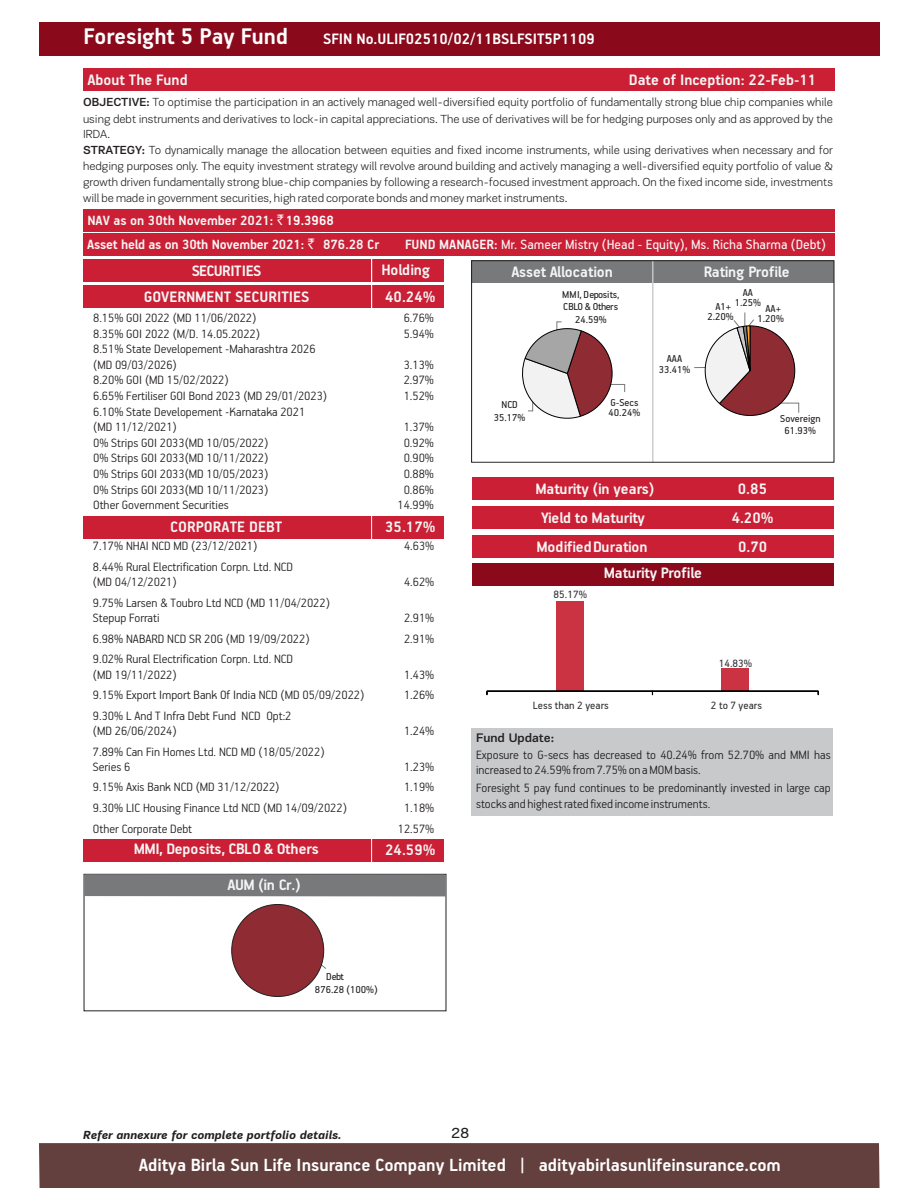
<style>
.page{position:relative;width:918px;height:1188px;background:#fff}
.page>*{position:absolute;margin:0;border:0;box-sizing:border-box;transform-origin:0 0}
.t1{font:700 25.35px "PF Handbook Pro";color:#fff}
.t2{font:700 19.8px "PF Handbook Pro";color:#fff}
.t3{font:700 16.95px "PF Handbook Pro";color:#f5f5f5}
.t4{font:700 16.95px "PF Handbook Pro";letter-spacing:-.02em;color:#f5f5f5}
.t5{font:700 16.95px "PF Handbook Pro";color:#fff}
.t6{font:700 16.95px "PF Handbook Pro";letter-spacing:-.03em;color:#f5f5f5}
.t7{font:15.45px "PF Encore Sans Pro";color:#231f20}
.t8{font:700 15px/24.2px "PF Handbook Pro";color:#f5f5f5}
.t9{font:15px "PF Handbook Pro";color:#f5f5f5}
.t10{font:300 13.5px/15.3px "PF Handbook Pro";color:#231f20}
.t11{font:500 12.75px "PF Encore Sans Pro";color:#231f20}
.t12{font:300 12px/15.9px "PF Encore Sans Pro";color:#231f20}
.t13{font:italic 700 12px "PF Encore Sans Pro";color:#231f20}
.t14{font:11.85px "PF Handbook Pro";color:#333}
.t15{font:11.25px/10.1px "PF Handbook Pro";color:#231f20;text-align:center}
.t16{font:11.25px/12.8px "PF Handbook Pro";letter-spacing:-.03em;color:#231f20;text-align:center}
.s1{font-weight:500}
.s2{font-family:"Rupee";font-weight:400}
.s3{color:#fff}
.s4{font-weight:700}
</style>
<div class="page">
<div style="left:39px;top:22px;width:841px;height:33px;background:#8a0a1c"></div>
<div style="left:83px;top:286px;width:361px;height:22px;background:#ca1f35"></div>
<div style="left:83px;top:259px;width:361px;height:22px;background:#ca1f35"></div>
<div style="left:83px;top:68px;width:751px;height:23px;background:#ca1f35"></div>
<div style="left:83px;top:210px;width:751px;height:22px;background:#ca1f35"></div>
<div style="left:83px;top:234px;width:751px;height:22px;background:#ca1f35"></div>
<div style="left:39px;top:1143px;width:841px;height:45px;background:#63403d"></div>
<div style="left:472px;top:261px;width:362px;height:22px;background:#77797b"></div>
<hr style="left:652px;top:261px;width:1px;height:201px;background:#c7c9cb">
<div style="left:471px;top:260px;width:363px;height:203px;border:1px solid #231f20"></div>
<div style="left:472px;top:729px;width:361px;height:87px;background:#c7c9cb"></div>
<div style="left:472px;top:478px;width:362px;height:22px;background:#ca1f35"></div>
<div style="left:472px;top:507px;width:362px;height:22px;background:#ca1f35"></div>
<div style="left:472px;top:536px;width:362px;height:22px;background:#ca1f35"></div>
<div style="left:472px;top:563px;width:362px;height:22px;background:#8a0a1c"></div>
<div style="left:84px;top:874px;width:362px;height:22px;background:#77797b"></div>
<svg style="left:319px;top:962px;width:7px;height:9px"></svg>
<div style="left:231px;top:904px;width:93px;height:93px;background:#8f2b33;border:1px solid #231f20;border-radius:50%"></div>
<div style="left:83px;top:516px;width:360px;height:22px;background:#ca1f35"></div>
<div style="left:83px;top:839px;width:360px;height:22px;background:#ca1f35"></div>
<div style="left:722px;top:668px;width:27px;height:23px;background:#cc3342"></div>
<div style="left:556px;top:601px;width:28px;height:90px;background:#cc3342"></div>
<hr style="left:487px;top:691px;width:331px;height:1px;background:#000">
<hr style="left:371px;top:258px;width:1px;height:605px;background:#fff">
<svg style="left:522px;top:321px;width:103px;height:98px"></svg>
<svg style="left:694px;top:312px;width:105px;height:104px"></svg>
<h1 class="t1" style="left:84px;top:25px;width:206px">Foresight 5 Pay Fund</h1>
<p class="t5" style="left:323px;top:31px;width:273px">SFIN No.ULIF02510/02/11BSLFSIT5P1109</p>
<p class="t3" style="left:87px;top:72px;width:102px">About The Fund</p>
<p class="t3" style="left:629px;top:72px;width:189px">Date of Inception: 22-Feb-11</p>
<p class="t12" style="left:83px;top:96px;width:751px"><span class="s1">OBJECTIVE:</span> To optimise the participation in an actively managed well-diversified equity portfolio of fundamentally strong blue chip companies while using debt instruments and derivatives to lock-in capital appreciations. The use of derivatives will be for hedging purposes only and as approved by the IRDA.<br><span class="s1">STRATEGY:</span> To dynamically manage the allocation between equities and fixed income instruments, while using derivatives when necessary and for hedging purposes only. The equity investment strategy will revolve around building and actively managing a well-diversified equity portfolio of value &amp; growth driven fundamentally strong blue-chip companies by following a research-focused investment approach. On the fixed income side, investments will be made in government securities, high rated corporate bonds and money market instruments.</p>
<p class="t8" style="left:87px;top:209px;width:293px">NAV as on 30th November 2021: <span class="s2">`</span><span class="s3">19.3968<br></span>Asset held as on 30th November 2021: <span class="s2">`</span> 876.28 Cr</p>
<p class="t9" style="left:405px;top:237px;width:422px"><span class="s4">FUND MANAGER:</span> Mr. Sameer Mistry (Head - Equity), Ms. Richa Sharma (Debt)</p>
<p class="t6" style="left:192px;top:263px;width:71px">SECURITIES</p>
<p class="t3" style="left:382px;top:262px;width:50px">Holding</p>
<p class="t3" style="left:144px;top:289px;width:167px">GOVERNMENT SECURITIES</p>
<p class="t3" style="left:385px;top:289px;width:52px">40.24%</p>
<p class="t10" style="left:93px;top:311px;width:165px">8.15% GOI 2022 (MD 11/06/2022)</p>
<p class="t10" style="left:404px;top:311px;width:32px">6.76%</p>
<p class="t10" style="left:93px;top:327px;width:168px">8.35% GOI 2022 (M/D. 14.05.2022)</p>
<p class="t10" style="left:404px;top:327px;width:32px">5.94%</p>
<p class="t10" style="left:93px;top:342px;width:224px">8.51% State Developement -Maharashtra 2026 (MD 09/03/2026)</p>
<p class="t10" style="left:404px;top:358px;width:32px">3.13%</p>
<p class="t10" style="left:93px;top:373px;width:137px">8.20% GOI (MD 15/02/2022)</p>
<p class="t10" style="left:404px;top:373px;width:32px">2.97%</p>
<p class="t10" style="left:93px;top:389px;width:235px">6.65% Fertiliser GOI Bond 2023 (MD 29/01/2023)</p>
<p class="t10" style="left:404px;top:389px;width:32px">1.52%</p>
<p class="t10" style="left:93px;top:405px;width:214px">6.10% State Developement -Karnataka 2021 (MD 11/12/2021)</p>
<p class="t10" style="left:404px;top:420px;width:32px">1.37%</p>
<p class="t10" style="left:93px;top:436px;width:177px">0% Strips GOI 2033(MD 10/05/2022)</p>
<p class="t10" style="left:404px;top:436px;width:32px">0.92%</p>
<p class="t10" style="left:93px;top:451px;width:177px">0% Strips GOI 2033(MD 10/11/2022)</p>
<p class="t10" style="left:404px;top:451px;width:32px">0.90%</p>
<p class="t10" style="left:93px;top:467px;width:177px">0% Strips GOI 2033(MD 10/05/2023)</p>
<p class="t10" style="left:404px;top:467px;width:32px">0.88%</p>
<p class="t10" style="left:93px;top:483px;width:177px">0% Strips GOI 2033(MD 10/11/2023)</p>
<p class="t10" style="left:404px;top:483px;width:32px">0.86%</p>
<p class="t10" style="left:93px;top:498px;width:137px">Other Government Securities</p>
<p class="t10" style="left:398px;top:498px;width:38px">14.99%</p>
<p class="t10" style="left:93px;top:539px;width:166px">7.17% NHAI NCD MD (23/12/2021)</p>
<p class="t10" style="left:404px;top:539px;width:32px">4.63%</p>
<p class="t10" style="left:93px;top:560px;width:202px">8.44% Rural Electrification Corpn. Ltd. NCD (MD 04/12/2021)</p>
<p class="t3" style="left:385px;top:519px;width:52px">35.17%</p>
<p class="t3" style="left:170px;top:520px;width:114px">CORPORATE DEBT</p>
<p class="t10" style="left:404px;top:575px;width:32px">4.62%</p>
<p class="t10" style="left:93px;top:596px;width:238px">9.75% Larsen &amp; Toubro Ltd NCD (MD 11/04/2022)<br>Stepup Forrati</p>
<p class="t10" style="left:404px;top:611px;width:32px">2.91%</p>
<p class="t10" style="left:93px;top:632px;width:218px">6.98% NABARD NCD SR 20G (MD 19/09/2022)</p>
<p class="t10" style="left:404px;top:632px;width:32px">2.91%</p>
<p class="t10" style="left:93px;top:652px;width:202px">9.02% Rural Electrification Corpn. Ltd. NCD (MD 19/11/2022)</p>
<p class="t10" style="left:404px;top:667px;width:32px">1.43%</p>
<p class="t10" style="left:93px;top:688px;width:273px">9.15% Export Import Bank Of India NCD (MD 05/09/2022)</p>
<p class="t10" style="left:404px;top:688px;width:32px">1.26%</p>
<p class="t10" style="left:93px;top:709px;width:200px">9.30% L And T Infra Debt Fund NCD Opt:2 (MD 26/06/2024)</p>
<p class="t10" style="left:404px;top:724px;width:32px">1.24%</p>
<p class="t10" style="left:93px;top:745px;width:233px">7.89% Can Fin Homes Ltd. NCD MD (18/05/2022)<br>Series 6</p>
<p class="t10" style="left:404px;top:760px;width:32px">1.23%</p>
<p class="t10" style="left:93px;top:780px;width:188px">9.15% Axis Bank NCD (MD 31/12/2022)</p>
<p class="t10" style="left:404px;top:780px;width:32px">1.19%</p>
<p class="t10" style="left:93px;top:801px;width:255px">9.30% LIC Housing Finance Ltd NCD (MD 14/09/2022)</p>
<p class="t10" style="left:404px;top:801px;width:32px">1.18%</p>
<p class="t10" style="left:93px;top:822px;width:101px">Other Corporate Debt</p>
<p class="t10" style="left:398px;top:822px;width:38px">12.57%</p>
<p class="t4" style="left:134px;top:841px;width:187px">MMI, Deposits, CBLO &amp; Others</p>
<p class="t3" style="left:385px;top:843px;width:52px">24.59%</p>
<p class="t3" style="left:228px;top:877px;width:75px">AUM (in Cr.)</p>
<p class="t15" style="left:315px;top:971px;width:64px;line-height:13px;text-align:left;text-indent:11px">Debt<br>876.28 (100%)</p>
<p class="t3" style="left:511px;top:265px;width:103px">Asset Allocation</p>
<p class="t4" style="left:704px;top:265px;width:87px">Rating Profile</p>
<p class="t16" style="left:562px;top:288px;width:59px">MMI, Deposits,<br>CBLO &amp; Others<br>24.59%</p>
<p class="t15" style="left:735px;top:288px;width:28px">AA<br>1.25%</p>
<p class="t15" style="left:708px;top:302px;width:28px">A1+<br>2.20%</p>
<p class="t15" style="left:758px;top:304px;width:28px">AA+<br>1.20%</p>
<p class="t15" style="left:610px;top:398px;width:30px">G-Secs</p>
<p class="t15" style="left:494px;top:399px;width:33px;line-height:13px">NCD<br>35.17%</p>
<p class="t15" style="left:609px;top:408px;width:33px">40.24%</p>
<p class="t15" style="left:659px;top:354px;width:33px;line-height:11.2px">AAA<br>33.41%</p>
<p class="t15" style="left:780px;top:415px;width:42px">Sovereign</p>
<p class="t15" style="left:785px;top:427px;width:33px">61.93%</p>
<p class="t3" style="left:536px;top:481px;width:121px">Maturity (in years)</p>
<p class="t3" style="left:738px;top:482px;width:31px">0.85</p>
<p class="t4" style="left:541px;top:510px;width:106px">Yield to Maturity</p>
<p class="t3" style="left:732px;top:510px;width:43px">4.20%</p>
<p class="t3" style="left:537px;top:539px;width:113px">ModifiedDuration</p>
<p class="t3" style="left:738px;top:539px;width:31px">0.70</p>
<p class="t4" style="left:604px;top:566px;width:100px">Maturity Profile</p>
<p class="t14" style="left:554px;top:590px;width:35px">85.17%</p>
<p class="t14" style="left:719px;top:658px;width:35px">14.83%</p>
<p class="t14" style="left:533px;top:700px;width:78px">Less than 2 years</p>
<p class="t14" style="left:711px;top:700px;width:53px">2 to 7 years</p>
<p class="t11" style="left:476px;top:733px;width:80px">Fund Update:</p>
<p class="t10" style="left:476px;top:748px;width:356px">Exposure to G-secs has decreased to 40.24% from 52.70% and MMI has increased to 24.59% from 7.75% on a MOM basis.</p>
<p class="t10" style="left:476px;top:781px;width:356px">Foresight 5 pay fund continues to be predominantly invested in large cap stocks and highest rated fixed income instruments.</p>
<p class="t13" style="left:83px;top:1130px;width:260px">Refer annexure for complete portfolio details.</p>
<p class="t7" style="left:451px;top:1127px;width:20px">28</p>
<h2 class="t2" style="left:139px;top:1156px;width:644px">Aditya Birla Sun Life Insurance Company Limited | adityabirlasunlifeinsurance.com</h2>
</div>
